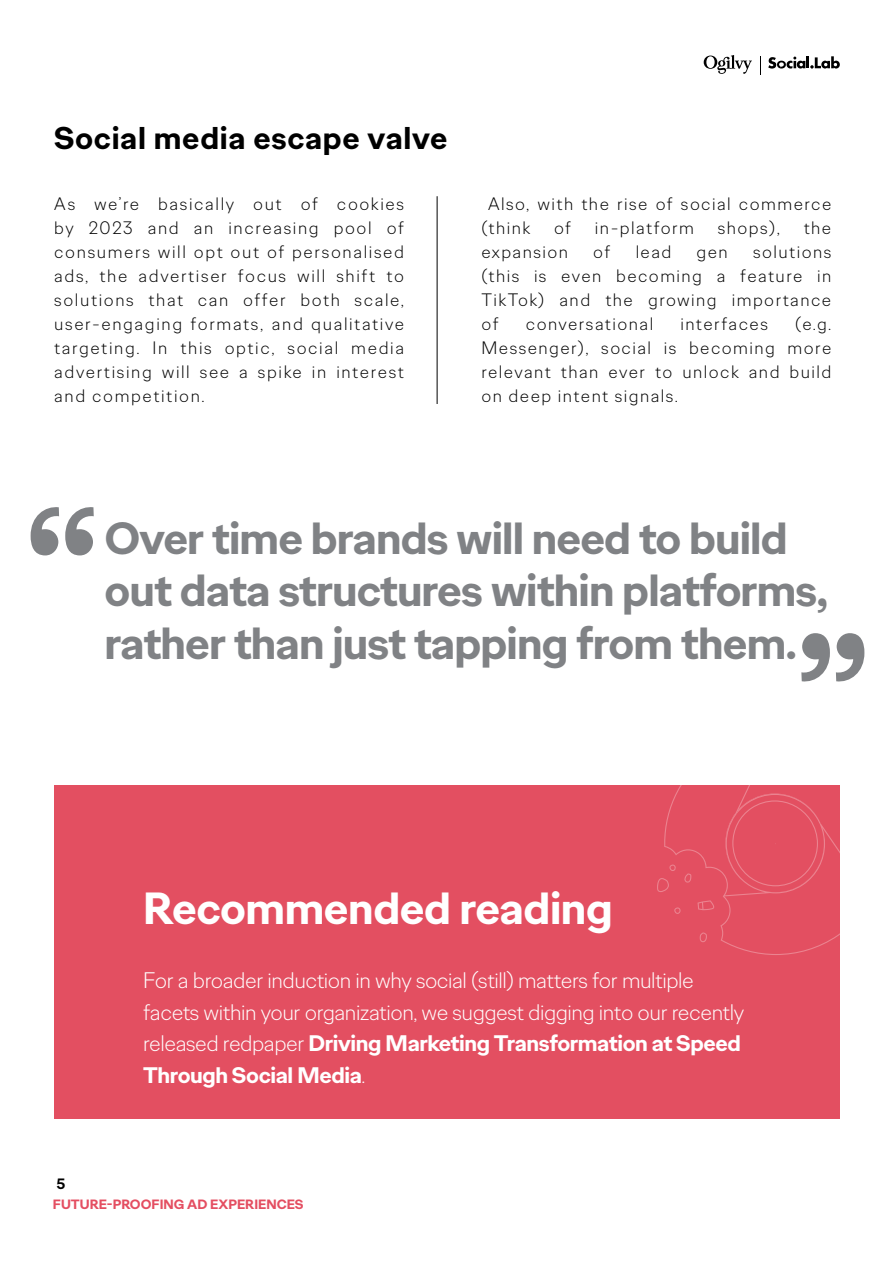
<style>
.page{position:relative;width:893px;height:1263px;background:#fff}
.page>*{position:absolute;margin:0;border:0;box-sizing:border-box;transform-origin:0 0}
.t1{font:700 150px "Ogilvy Sans";color:#808285}
.t2{font:700 45px/52.5px "Ogilvy Sans";letter-spacing:-.02em;color:#808285}
.t3{font:700 45px "Ogilvy Sans";letter-spacing:-.01em;color:#fff}
.t4{font:700 31.5px "Ogilvy Sans";letter-spacing:.02em;color:#000}
.t5{font:300 22.5px/31.5px "Ogilvy Sans";letter-spacing:-.02em;color:#fff}
.t6{font:300 18px/24px "Ogilvy Sans";letter-spacing:.08em;color:#000;text-align:justify}
.t7{font:700 15px "Ogilvy Sans";color:#000}
.t8{font:700 13.5px "Ogilvy Sans";color:#e44e61}
.s1{font-weight:700}
</style>
<div class="page">
<div style="left:54px;top:785px;width:786px;height:334px;background:#e34f61"></div>
<svg style="left:657px;top:878px;width:7px;height:14px"></svg>
<svg style="left:664px;top:785px;width:176px;height:170px"></svg>
<hr style="left:437px;top:196px;width:1px;height:208px;background:#000">
<svg style="left:704px;top:55px;width:48px;height:19px"></svg>
<svg style="left:768px;top:56px;width:72px;height:13px"></svg>
<svg style="left:760px;top:56px;width:1px;height:19px"></svg>
<h3 class="t4" style="left:54px;top:118px;width:395px">Social media escape valve</h3>
<p class="t6" style="left:54px;top:191px;width:351px">As we’re basically out of cookies by 2023 and an increasing pool of consumers will opt out of personalised ads, the advertiser focus will shift to solutions that can offer both scale, user-engaging formats, and qualitative targeting. In this optic, social media advertising will see a spike in interest and competition.</p>
<p class="t6" style="left:481px;top:191px;width:351px;text-indent:7px">Also, with the rise of social commerce (think</p>
<p class="t6" style="left:554px;top:215px;width:19px">of</p>
<p class="t6" style="left:595px;top:215px;width:101px">in-platform</p>
<p class="t6" style="left:718px;top:215px;width:64px">shops),</p>
<p class="t6" style="left:804px;top:215px;width:29px">the</p>
<p class="t6" style="left:481px;top:239px;width:88px">expansion</p>
<p class="t6" style="left:593px;top:239px;width:19px">of</p>
<p class="t6" style="left:636px;top:239px;width:37px">lead</p>
<p class="t6" style="left:697px;top:239px;width:33px">gen</p>
<p class="t6" style="left:481px;top:239px;width:351px;text-indent:272px">solutions (this is even becoming a feature in TikTok) and the growing importance of</p>
<p class="t6" style="left:481px;top:311px;width:351px;text-indent:314px">(e.g.<br>Messenger), social is becoming more relevant than ever to unlock and build on deep intent signals.</p>
<p class="t6" style="left:526px;top:311px;width:129px">conversational</p>
<p class="t6" style="left:680px;top:311px;width:89px">interfaces</p>
<h1 class="t1" style="left:24px;top:464px;width:76px">“</h1>
<h2 class="t2" style="left:105px;top:512px;width:725px">Over time brands will need to build out data structures within platforms, rather than just tapping from them.</h2>
<h1 class="t1" style="left:796px;top:590px;width:76px">”</h1>
<p class="t7" style="left:56px;top:1173px;width:11px">5</p>
<h2 class="t3" style="left:143px;top:879px;width:471px">Recommended reading</h2>
<p class="t5" style="left:143px;top:964px;width:602px">For a broader induction in why social (still) matters for multiple facets within your organization, we suggest digging into our recently released redpaper <span class="s1">Driving Marketing Transformation at Speed Through Social Media</span>.</p>
<p class="t8" style="left:53px;top:1195px;width:252px">FUTURE-PROOFING AD EXPERIENCES</p>
</div>
